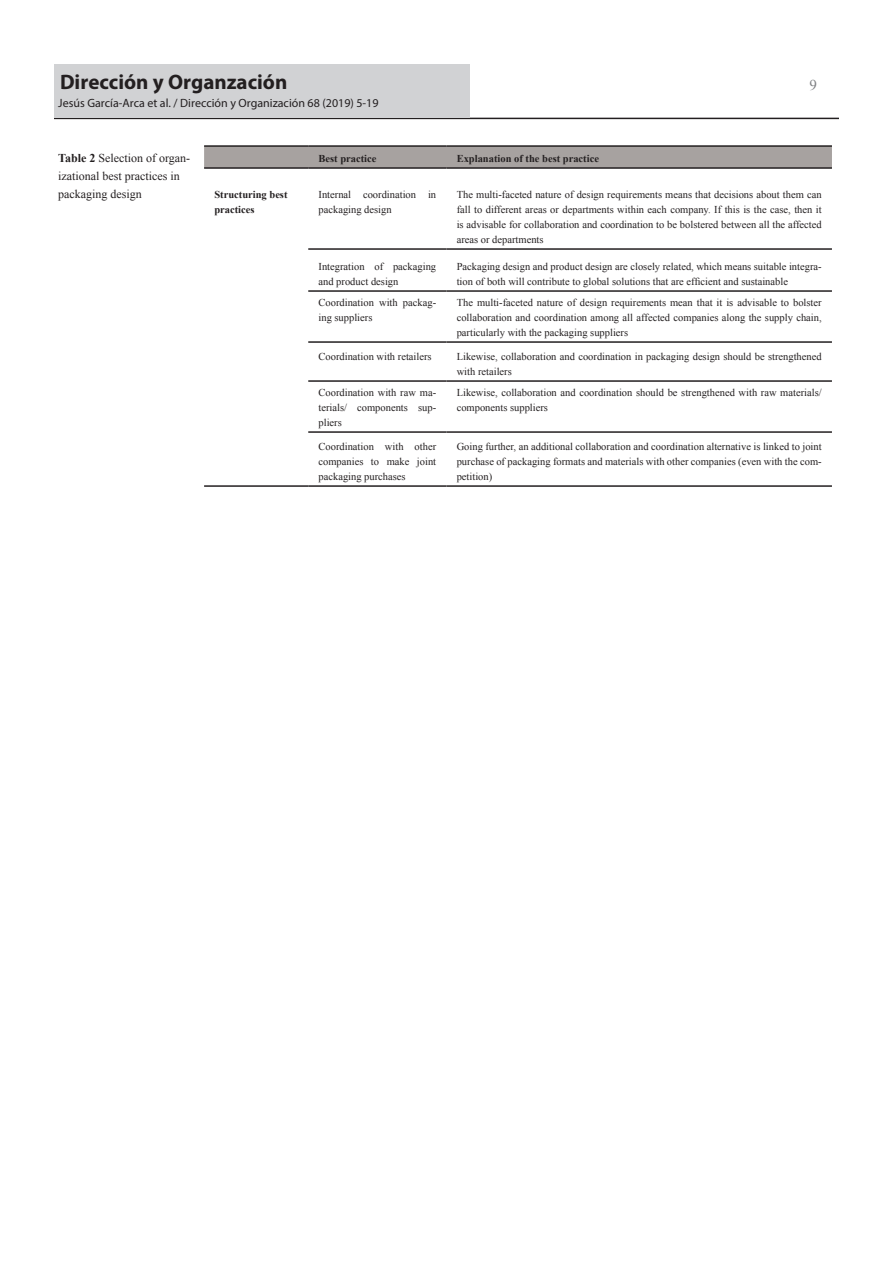
<style>
.page{position:relative;width:893px;height:1263px;background:#fff}
.page>*{position:absolute;margin:0;border:0;box-sizing:border-box;transform-origin:0 0}
.t1{font:700 21px "Myriad Pro";color:#231f20}
.t2{font:15px "Times New Roman";color:#808285}
.anotaciones{font:12px/18px "Times New Roman";color:#231f20}
.t3{font:12px "Myriad Pro";color:#231f20}
.baseTabla{font:10.5px/15px "Times New Roman";color:#231f20}
.baseTabla-2{font:700 10.5px/15px "Times New Roman";color:#231f20}
.s1{font-weight:700}
</style>
<div class="page">
<hr style="left:54px;top:118px;width:785px;height:1px;background:#231f20">
<div style="left:54px;top:64px;width:415px;height:54px;background:#d1d2d4"></div>
<div style="left:204px;top:147px;width:628px;height:20px;background:#a7a2a0"></div>
<hr style="left:204px;top:145px;width:104px;height:2px;background:#231f20">
<hr style="left:308px;top:145px;width:138px;height:2px;background:#231f20">
<hr style="left:446px;top:145px;width:386px;height:2px;background:#231f20">
<hr style="left:204px;top:167px;width:104px;height:2px;background:#231f20">
<hr style="left:308px;top:167px;width:138px;height:2px;background:#231f20">
<hr style="left:446px;top:167px;width:386px;height:2px;background:#231f20">
<hr style="left:308px;top:248px;width:138px;height:2px;background:#231f20">
<hr style="left:446px;top:248px;width:386px;height:2px;background:#231f20">
<hr style="left:308px;top:290px;width:138px;height:2px;background:#231f20">
<hr style="left:446px;top:290px;width:386px;height:2px;background:#231f20">
<hr style="left:308px;top:341px;width:138px;height:2px;background:#231f20">
<hr style="left:446px;top:341px;width:386px;height:2px;background:#231f20">
<hr style="left:308px;top:380px;width:138px;height:2px;background:#231f20">
<hr style="left:446px;top:380px;width:386px;height:2px;background:#231f20">
<hr style="left:308px;top:431px;width:138px;height:2px;background:#231f20">
<hr style="left:446px;top:431px;width:386px;height:2px;background:#231f20">
<hr style="left:204px;top:485px;width:104px;height:2px;background:#231f20">
<hr style="left:308px;top:485px;width:138px;height:2px;background:#231f20">
<hr style="left:446px;top:485px;width:386px;height:2px;background:#231f20">
<h1 class="t1" style="left:60px;top:69px;width:229px">Dirección y Organzación</h1>
<h2 class="t2" style="left:809px;top:75px;width:9px">9</h2>
<p class="t3" style="left:58px;top:96px;width:322px">Jesús García-Arca et al. / Dirección y Organización 68 (2019) 5-19</p>
<p class="anotaciones" style="left:58px;top:149px;width:133px"><span class="s1">Table 2</span> Selection of organ&shy;izational best practices in packaging design</p>
<p class="baseTabla-2" style="left:318px;top:151px;width:60px">Best practice</p>
<p class="baseTabla-2" style="left:457px;top:151px;width:144px">Explanation of the best practice</p>
<p class="baseTabla-2" style="left:214px;top:187px;width:75px">Structuring best practices</p>
<p class="baseTabla" style="left:318px;top:187px;width:119px">Internal coordination in packaging design</p>
<p class="baseTabla" style="left:457px;top:187px;width:367px;text-align:justify">The multi-faceted nature of design requirements means that decisions about them can fall to different areas or departments within each company. If this is the case, then it is advisable for collaboration and coordination to be bolstered between all the affected areas or departments</p>
<p class="baseTabla" style="left:318px;top:259px;width:119px">Integration of packaging and product design</p>
<p class="baseTabla" style="left:457px;top:259px;width:366px">Packaging design and product design are closely related, which means suitable integra&shy;tion of both will contribute to global solutions that are efficient and sustainable</p>
<p class="baseTabla" style="left:318px;top:295px;width:119px">Coordination with packag&shy;ing suppliers</p>
<p class="baseTabla" style="left:457px;top:295px;width:366px;text-align:justify">The multi-faceted nature of design requirements mean that it is advisable to bolster collaboration and coordination among all affected companies along the supply chain, particularly with the packaging suppliers</p>
<p class="baseTabla" style="left:318px;top:349px;width:115px">Coordination with retailers</p>
<p class="baseTabla" style="left:457px;top:349px;width:366px">Likewise, collaboration and coordination in packaging design should be strengthened with retailers</p>
<p class="baseTabla" style="left:318px;top:385px;width:119px;text-align:justify">Coordination with raw ma&shy;terials/ components sup&shy;pliers</p>
<p class="baseTabla" style="left:457px;top:385px;width:366px">Likewise, collaboration and coordination should be strengthened with raw materials/ components suppliers</p>
<p class="baseTabla" style="left:318px;top:439px;width:119px;text-align:justify">Coordination with other companies to make joint packaging purchases</p>
<p class="baseTabla" style="left:457px;top:439px;width:366px;text-align:justify">Going further, an additional collaboration and coordination alternative is linked to joint purchase of packaging formats and materials with other companies (even with the com&shy;petition)</p>
</div>
